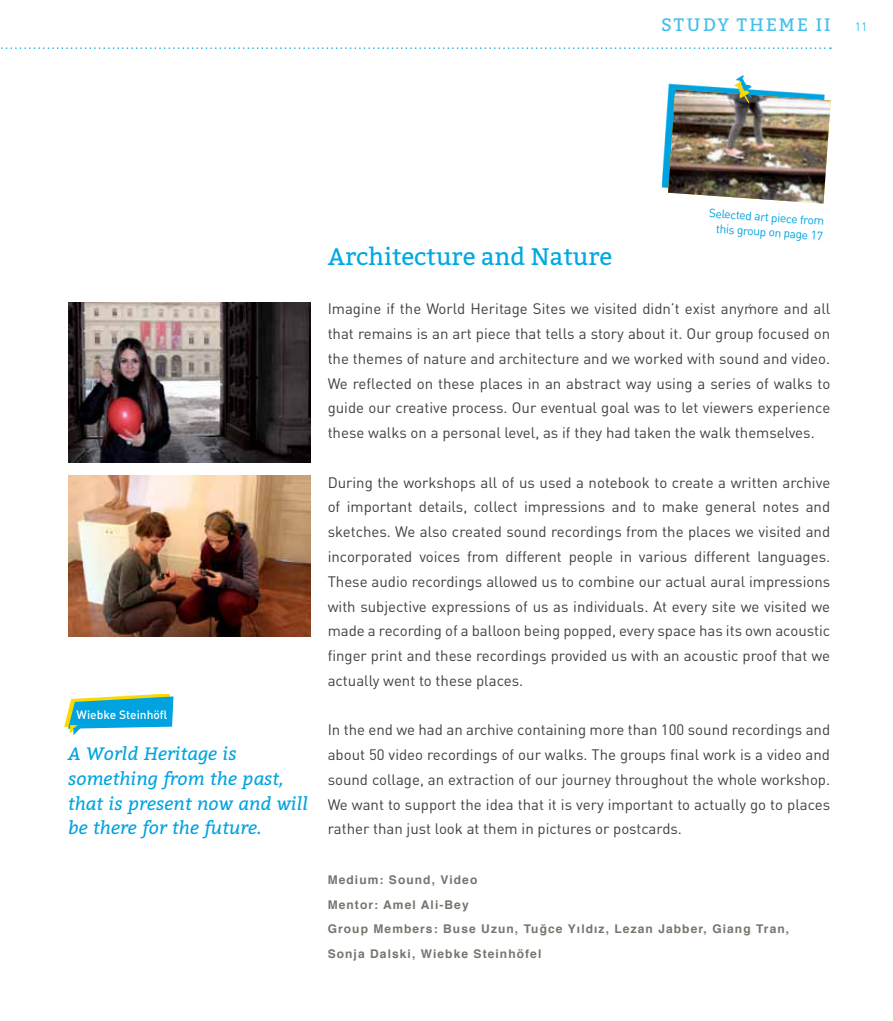
<style>
.page{position:relative;width:893px;height:1021px;background:#fff}
.page>*{position:absolute;margin:0;border:0;box-sizing:border-box;transform-origin:0 0}
.t1{font:24px "Bitter";color:#00a9e2}
.t2{font:italic 18px/24.8px "Bitter";color:#00a3e0}
.t3{font:18px "Bitter";color:#42bfea}
.t4{font:15px/24.8px "DIN";color:#414042;text-align:justify}
.t5{font:700 12px/24.8px "Helvetica";letter-spacing:.09em;color:#76746d}
.t6{font:12px/15px "DIN";color:#00a3e0;text-align:right}
.t7{font:500 12px "DIN";color:#fff}
.t8{font:12px "DIN";color:#42bfea}
</style>
<div class="page">
<svg style="left:1px;top:47px;width:830px;height:2px"></svg>
<img style="left:68px;top:476px;width:243px;height:160px">
<img style="left:68px;top:302px;width:243px;height:160px">
<svg style="left:65px;top:694px;width:105px;height:32px"></svg>
<svg style="left:68px;top:696px;width:105px;height:39px"></svg>
<svg style="left:662px;top:92px;width:6px;height:97px"></svg>
<svg style="left:736px;top:75px;width:8px;height:6px"></svg>
<img style="left:668px;top:81px;width:163px;height:123px">
<p class="t3" style="left:661px;top:14px;width:163px">Study theme II</p>
<p class="t8" style="left:855px;top:19px;width:14px">11</p>
<p class="t7" style="left:77px;top:707px;width:92px">Wiebke Steinhöfl</p>
<p class="t2" style="left:68px;top:740px;width:242px">A World Heritage is something from the past, that is present now and will be there for the future.</p>
<p class="t6" style="left:710px;top:205px;width:117px;rotate:4deg">Selected art piece from this group on page 17</p>
<h1 class="t1" style="left:328px;top:242px;width:286px">Architecture and Nature</h1>
<p class="t4" style="left:328px;top:296px;width:504px">Imagine if the World Heritage Sites we visited didn’t exist anymore and all that remains is an art piece that tells a story about it. Our group focused on the themes of nature and architecture and we worked with sound and video.<br>We reflected on these places in an abstract way using a series of walks to guide our creative process. Our eventual goal was to let viewers experience these walks on a personal level, as if they had taken the walk themselves.</p>
<p class="t4" style="left:328px;top:469px;width:504px">During the workshops all of us used a notebook to create a written archive of important details, collect impressions and to make general notes and sketches. We also created sound recordings from the places we visited and incorporated voices from different people in various different languages.<br>These audio recordings allowed us to combine our actual aural impressions with subjective expressions of us as individuals. At every site we visited we made a recording of a balloon being popped, every space has its own acoustic finger print and these recordings provided us with an acoustic proof that we actually went to these places.</p>
<p class="t4" style="left:328px;top:717px;width:504px">In the end we had an archive containing more than 100 sound recordings and about 50 video recordings of our walks. The groups final work is a video and sound collage, an extraction of our journey throughout the whole workshop.<br>We want to support the idea that it is very important to actually go to places rather than just look at them in pictures or postcards.</p>
<p class="t5" style="left:328px;top:867px;width:463px">Medium: Sound, Video<br>Mentor: Amel Ali-Bey<br>Group Members: Buse Uzun, Tuğce Yıldız, Lezan Jabber, Giang Tran, Sonja Dalski, Wiebke Steinhöfel</p>
</div>
